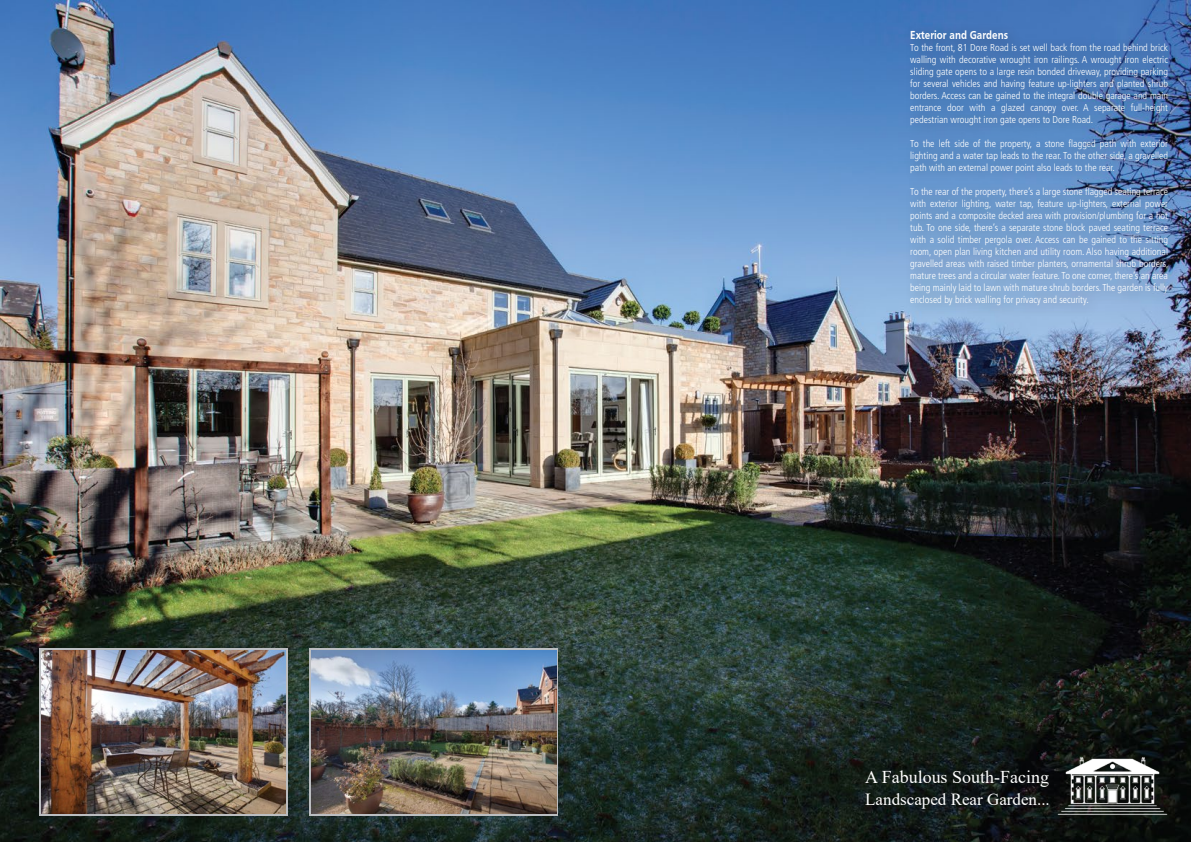
<style>
.page{position:relative;width:1191px;height:842px;background:#fff}
.page>*{position:absolute;margin:0;border:0;box-sizing:border-box;transform-origin:0 0}
.t1{font:18px "Times New Roman";color:#fff}
.t2{font:17px "Times New Roman";color:#fff}
.t3{font:700 12px "Frutiger Cnd";color:#fff}
.t4{font:300 condensed 10px/12px "Frutiger LT Std";color:#fff;text-align:justify}
</style>
<div class="page">
<img style="left:0;top:0;width:1191px;height:842px">
<svg style="left:310px;top:648px;width:248px;height:167px;fill:#bbbdc0"></svg>
<svg style="left:39px;top:648px;width:249px;height:167px;fill:#bbbdc0"></svg>
<img style="left:41px;top:650px;width:245px;height:163px">
<img style="left:312px;top:650px;width:244px;height:163px">
<img style="left:1048px;top:748px;width:142px;height:8px">
<img style="left:853px;top:756px;width:338px;height:86px">
<img style="left:896px;top:15px;width:294px;height:361px">
<p class="t3" style="left:910px;top:28px;width:99px">Exterior and Gardens</p>
<p class="t4" style="left:910px;top:42px;width:259px">To the front, 81 Dore Road is set well back from the road behind brick walling with decorative wrought iron railings. A wrought iron electric sliding gate opens to a large resin bonded driveway, providing parking for several vehicles and having feature up-lighters and planted shrub borders. Access can be gained to the integral double garage and main entrance door with a glazed canopy over. A separate full-height pedestrian wrought iron gate opens to Dore Road.</p>
<p class="t4" style="left:910px;top:138px;width:259px">To the left side of the property, a stone flagged path with exterior lighting and a water tap leads to the rear. To the other side, a gravelled path with an external power point also leads to the rear.</p>
<p class="t4" style="left:910px;top:186px;width:260px">To the rear of the property, there’s a large stone flagged seating terrace with exterior lighting, water tap, feature up-lighters, external power points and a composite decked area with provision/plumbing for a hot tub. To one side, there’s a separate stone block paved seating terrace with a solid timber pergola over. Access can be gained to the sitting room, open plan living kitchen and utility room. Also having additional gravelled areas with raised timber planters, ornamental shrub borders, mature trees and a circular water feature. To one corner, there’s an area being mainly laid to lawn with mature shrub borders. The garden is fully enclosed by brick walling for privacy and security.</p>
<h1 class="t1" style="left:865px;top:764px;width:185px">A Fabulous South-Facing</h1>
<h2 class="t2" style="left:865px;top:788px;width:186px">Landscaped Rear Garden...</h2>
</div>
